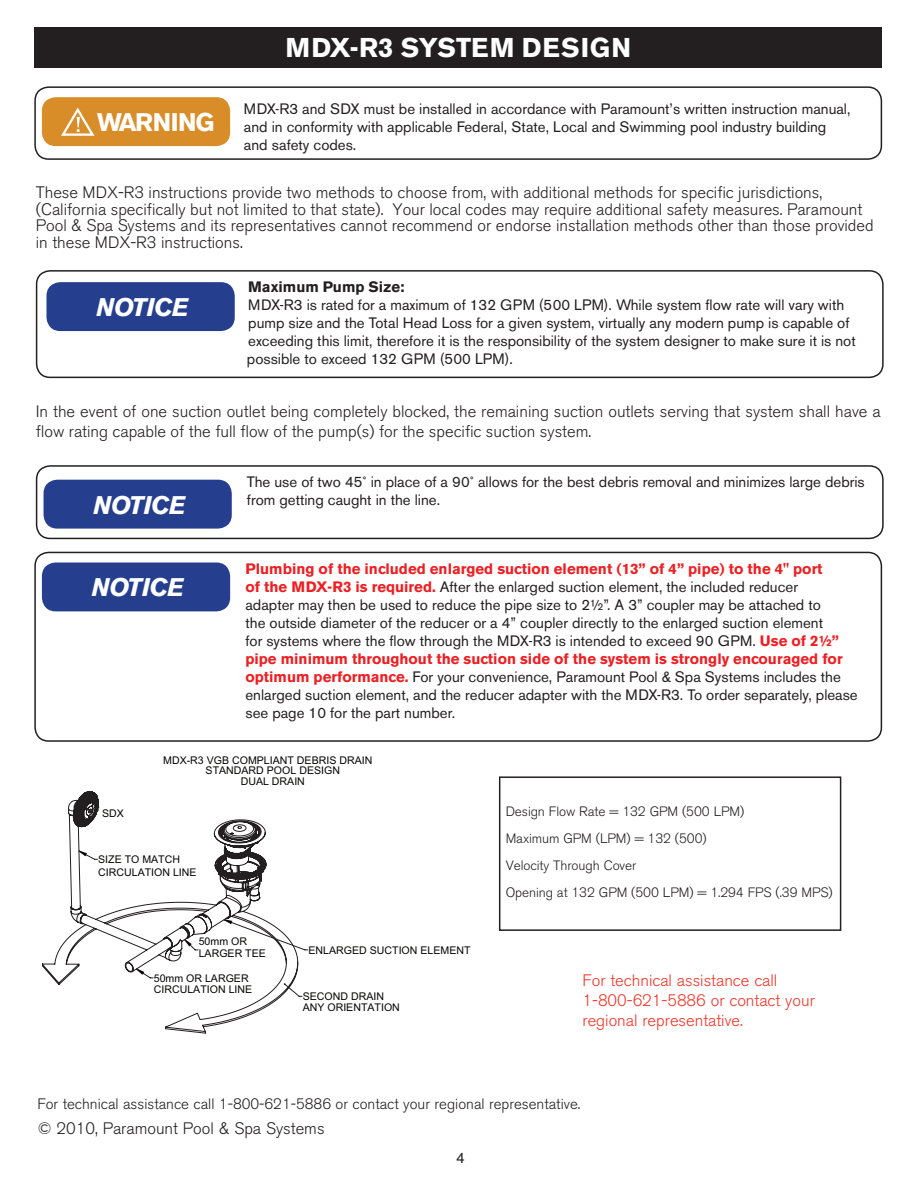
<style>
.page{position:relative;width:918px;height:1188px;background:#fff}
.page>*{position:absolute;margin:0;border:0;box-sizing:border-box;transform-origin:0 0}
.t1{font:700 27px "Akzidenz Grotesk BE";letter-spacing:.02em;color:#fff}
.t2{font:italic 700 25.35px "Akzidenz Grotesk BE";letter-spacing:-.02em;color:#fff}
.t3{font:700 25.35px "Akzidenz Grotesk BE";letter-spacing:-.03em;color:#fff}
.t4{font:300 16.5px/16.5px "Akzidenz Grotesk BE";color:#231f20}
.t5{font:300 16.5px/19.8px "Akzidenz Grotesk BE";color:#ee3529}
.t6{font:15px/18px "Akzidenz Grotesk BE";color:#231f20}
.t7{font:300 15px "Akzidenz Grotesk BE";color:#231f20}
.t8{font:700 15px "Akzidenz Grotesk BE";color:#231f20}
.t9{font:300 13.5px/27px "Akzidenz Grotesk BE";letter-spacing:-.005em;color:#231f20}
.t10{font:10.65px/12.8px "Arial";color:#040503}
.s1{font-weight:700;color:#ee1f23}
</style>
<div class="page">
<div style="left:499px;top:776px;width:342px;height:155px;border:2px solid #231f20"></div>
<svg style="left:42px;top:791px;width:256px;height:242px"></svg>
<div style="left:34px;top:27px;width:848px;height:41px;background:#231f20"></div>
<div style="left:46px;top:282px;width:189px;height:49px;background:#253f8e;border-radius:14px"></div>
<div style="left:36px;top:270px;width:848px;height:108px;border:2px solid #231f20;border-radius:14px"></div>
<div style="left:34px;top:86px;width:848px;height:74px;border:2px solid #231f20;border-radius:14px"></div>
<div style="left:42px;top:97px;width:188px;height:49px;background:#d98d28;border-radius:14px"></div>
<svg style="left:61px;top:107px;width:34px;height:29px"></svg>
<div style="left:34px;top:552px;width:848px;height:190px;border:2px solid #231f20;border-radius:14px"></div>
<div style="left:42px;top:563px;width:188px;height:48px;background:#253f8e;border-radius:14px"></div>
<div style="left:44px;top:480px;width:188px;height:49px;background:#253f8e;border-radius:14px"></div>
<div style="left:36px;top:465px;width:848px;height:74px;border:2px solid #231f20;border-radius:14px"></div>
<h2 class="t3" style="left:97px;top:108px;width:119px">WARNING</h2>
<h1 class="t1" style="left:285px;top:32px;width:347px">MDX-R3 SYSTEM DESIGN</h1>
<p class="t6" style="left:244px;top:100px;width:608px">MDX-R3 and SDX must be installed in accordance with Paramount’s written instruction manual, and in conformity with applicable Federal, State, Local and Swimming pool industry building and safety codes.</p>
<p class="t4" style="left:36px;top:184px;width:839px">These MDX-R3 instructions provide two methods to choose from, with additional methods for specific jurisdictions, (California specifically but not limited to that state). Your local codes may require additional safety measures. Paramount Pool &amp; Spa Systems and its representatives cannot recommend or endorse installation methods other than those provided in these MDX-R3 instructions.</p>
<p class="t8" style="left:248px;top:278px;width:158px">Maximum Pump Size:</p>
<p class="t6" style="left:247px;top:296px;width:610px">MDX-R3 is rated for a maximum of 132 GPM (500 LPM). While system flow rate will vary with pump size and the Total Head Loss for a given system, virtually any modern pump is capable of exceeding this limit, therefore it is the responsibility of the system designer to make sure it is not possible to exceed 132 GPM (500 LPM).</p>
<h2 class="t2" style="left:97px;top:292px;width:94px">NOTICE</h2>
<p class="t4" style="left:36px;top:402px;width:846px;line-height:19.5px">In the event of one suction outlet being completely blocked, the remaining suction outlets serving that system shall have a flow rating capable of the full flow of the pump(s) for the specific suction system.</p>
<h2 class="t2" style="left:94px;top:490px;width:94px">NOTICE</h2>
<h2 class="t2" style="left:92px;top:572px;width:94px">NOTICE</h2>
<p class="t6" style="left:247px;top:473px;width:619px">The use of two 45˚ in place of a 90˚ allows for the best debris removal and minimizes large debris from getting caught in the line.</p>
<p class="t6" style="left:245px;top:560px;width:614px"><span class="s1">Plumbing of the included enlarged suction element (13” of 4” pipe) to the 4" port<br>of the MDX-R3 is required.</span> After the enlarged suction element, the included reducer<br>adapter may then be used to reduce the pipe size to 2½”. A 3” coupler may be attached to<br>the outside diameter of the reducer or a 4” coupler directly to the enlarged suction element<br>for systems where the flow through the MDX-R3 is intended to exceed 90 GPM. <span class="s1">Use of 2½” pipe minimum throughout the suction side of the system is strongly encouraged for optimum performance.</span> For your convenience, Paramount Pool &amp; Spa Systems includes the enlarged suction element, and the reducer adapter with the MDX-R3. To order separately, please see page 10 for the part number.</p>
<p class="t10" style="left:163px;top:754px;width:211px">MDX-R3 VGB COMPLIANT DEBRIS DRAIN</p>
<p class="t10" style="left:206px;top:764px;width:136px">STANDARD POOL DESIGN</p>
<p class="t10" style="left:241px;top:775px;width:66px">DUAL DRAIN</p>
<p class="t10" style="left:102px;top:807px;width:23px">SDX</p>
<p class="t10" style="left:98px;top:853px;width:100px">SIZE TO MATCH<br>CIRCULATION LINE</p>
<p class="t10" style="left:199px;top:935px;width:69px">50mm OR<br>LARGER TEE</p>
<p class="t10" style="left:154px;top:973px;width:100px;line-height:10.6px">50mm OR LARGER<br>CIRCULATION LINE</p>
<p class="t10" style="left:309px;top:944px;width:164px">ENLARGED SUCTION ELEMENT</p>
<p class="t10" style="left:303px;top:991px;width:99px;line-height:10.6px">SECOND DRAIN<br>ANY ORIENTATION</p>
<p class="t9" style="left:506px;top:798px;width:329px">Design Flow Rate = 132 GPM (500 LPM)<br>Maximum GPM (LPM) = 132 (500)<br>Velocity Through Cover<br>Opening at 132 GPM (500 LPM) = 1.294 FPS (.39 MPS)</p>
<p class="t5" style="left:583px;top:971px;width:234px">For technical assistance call<br>1-800-621-5886 or contact your regional representative.</p>
<p class="t7" style="left:37px;top:1095px;width:545px">For technical assistance call 1-800-621-5886 or contact your regional representative.</p>
<p class="t4" style="left:38px;top:1120px;width:288px">© 2010, Paramount Pool &amp; Spa Systems</p>
<p class="t6" style="left:456px;top:1149px;width:10px">4</p>
</div>
